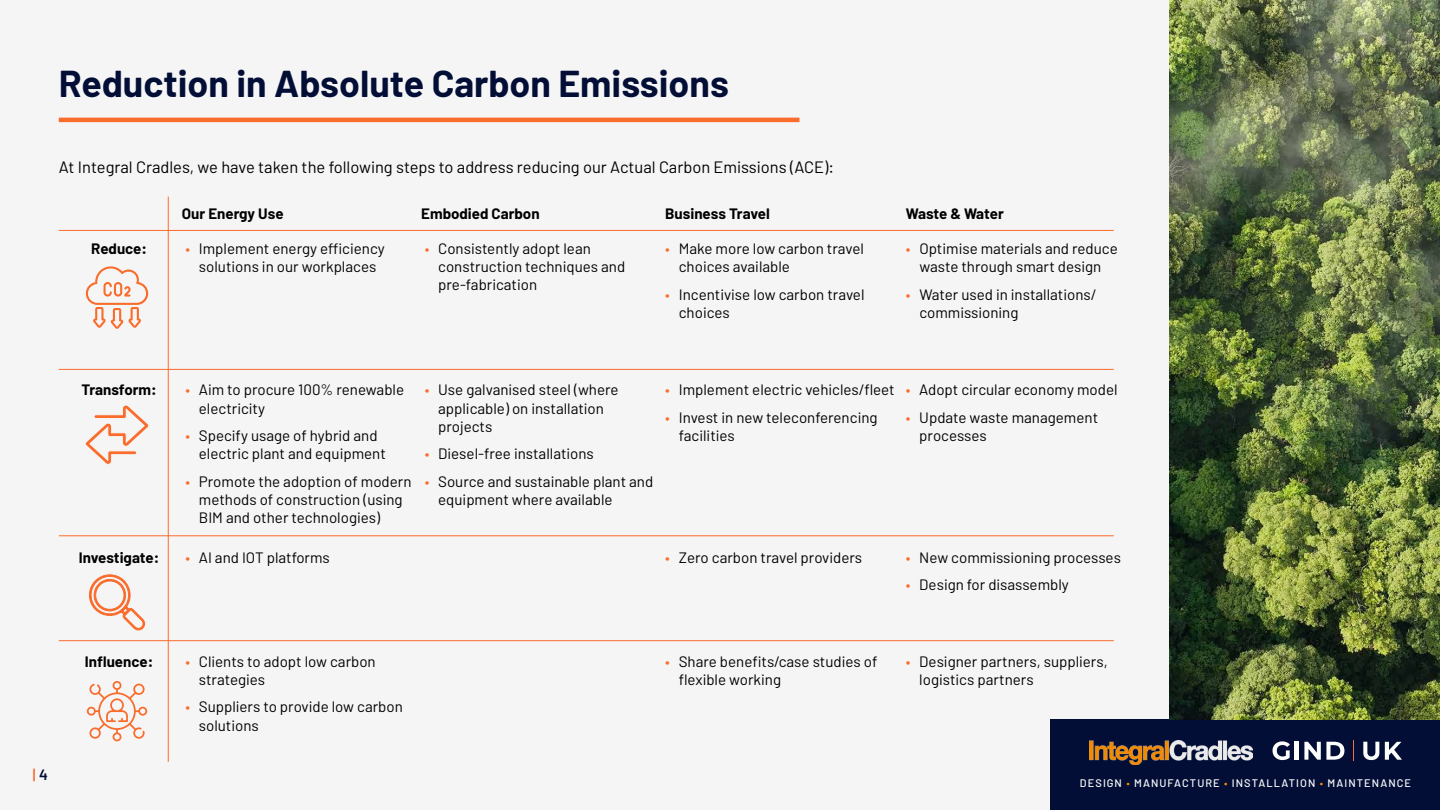
<style>
.page{position:relative;width:1440px;height:810px;background:#f5f5f5}
.page>*{position:absolute;margin:0;border:0;box-sizing:border-box;transform-origin:0 0}
.t1{font:700 37.5px "Barlow";color:#020e36}
.t2{font:16.5px "Barlow";color:#000}
.t3{font:15.15px/18.1px "Barlow";color:#000}
.t4{font:700 15.15px "Barlow";color:#000}
.t5{font:600 15px "Barlow";color:#fa6c2c}
.t6{font:500 10.95px "Barlow";letter-spacing:.1em;color:#fff}
.s1{color:#fa6c2c}
.s2{color:#020e36}
.s3{color:#f08b05}
</style>
<div class="page">
<div style="left:1051px;top:719px;width:389px;height:91px;background:#020e36"></div>
<img style="left:1089px;top:741px;width:164px;height:24px">
<svg style="left:1273px;top:741px;width:17px;height:19px"></svg>
<hr style="left:1295px;top:742px;width:4px;height:18px;background:#fff">
<svg style="left:1304px;top:742px;width:40px;height:18px"></svg>
<svg style="left:1363px;top:742px;width:16px;height:18px"></svg>
<svg style="left:1385px;top:742px;width:17px;height:18px"></svg>
<img style="left:1170px;top:0;width:270px;height:719px">
<hr style="left:59px;top:118px;width:741px;height:4px;background:#fa6c2c">
<svg style="left:85px;top:266px;width:63px;height:63px"></svg>
<svg style="left:85px;top:405px;width:64px;height:60px"></svg>
<svg style="left:89px;top:574px;width:56px;height:57px"></svg>
<svg style="left:87px;top:681px;width:60px;height:60px"></svg>
<hr style="left:59px;top:369px;width:1055px;height:1px;background:#fa6c2c">
<hr style="left:59px;top:535px;width:1055px;height:1px;background:#fa6c2c">
<hr style="left:59px;top:640px;width:1055px;height:1px;background:#fa6c2c">
<hr style="left:59px;top:230px;width:1055px;height:1px;background:#fa6c2c">
<hr style="left:168px;top:197px;width:1px;height:565px;background:#fa6c2c">
<h1 class="t1" style="left:59px;top:61px;width:672px">Reduction in Absolute Carbon Emissions</h1>
<p class="t2" style="left:59px;top:157px;width:777px">At Integral Cradles, we have taken the following steps to address reducing our Actual Carbon Emissions (ACE):</p>
<p class="t4" style="left:182px;top:204px;width:103px">Our Energy Use</p>
<p class="t4" style="left:421px;top:204px;width:120px">Embodied Carbon</p>
<p class="t4" style="left:665px;top:204px;width:106px">Business Travel</p>
<p class="t4" style="left:906px;top:204px;width:99px">Waste &amp; Water</p>
<p class="t4" style="left:91px;top:239px;width:57px">Reduce:</p>
<p class="t3" style="left:185px;top:239px;width:201px;text-align:center"><span class="s1">•</span> Implement energy efficiency solutions in our workplaces</p>
<p class="t3" style="left:438px;top:239px;width:189px;text-indent:-13px"><span class="s1">•</span> Consistently adopt lean construction techniques and pre-fabrication</p>
<p class="t3" style="left:679px;top:239px;width:187px;text-indent:-13px"><span class="s1">•</span> Make more low carbon travel choices available</p>
<p class="t3" style="left:906px;top:239px;width:213px;text-align:center"><span class="s1">•</span> Optimise materials and reduce waste through smart design</p>
<p class="t3" style="left:919px;top:285px;width:178px;text-indent:-13px"><span class="s1">•</span> Water used in installations/ commissioning</p>
<p class="t3" style="left:679px;top:285px;width:187px;text-indent:-13px"><span class="s1">•</span> Incentivise low carbon travel choices</p>
<p class="t5" style="left:33px;top:765px;width:17px">|<span class="s2">4</span></p>
<p class="t4" style="left:81px;top:381px;width:77px">Transform:</p>
<p class="t3" style="left:199px;top:381px;width:207px;text-indent:-13px"><span class="s1">•</span> Aim to procure 100% renewable electricity</p>
<p class="t3" style="left:199px;top:426px;width:189px;text-indent:-13px"><span class="s1">•</span> Specify usage of hybrid and electric plant and equipment</p>
<p class="t3" style="left:199px;top:472px;width:214px;text-indent:-13px"><span class="s1">•</span> Promote the adoption of modern methods of construction (using<br>BIM and other technologies)</p>
<p class="t3" style="left:438px;top:381px;width:182px;text-indent:-13px"><span class="s1">•</span> Use galvanised steel (where applicable) on installation projects</p>
<p class="t3" style="left:425px;top:444px;width:171px"><span class="s1">•</span> Diesel-free installations</p>
<p class="t3" style="left:438px;top:472px;width:217px;text-indent:-13px"><span class="s1">•</span> Source and sustainable plant and equipment where available</p>
<p class="t3" style="left:665px;top:381px;width:231px"><span class="s1">•</span> Implement electric vehicles/fleet</p>
<p class="t3" style="left:679px;top:408px;width:200px;text-indent:-13px"><span class="s1">•</span> Invest in new teleconferencing facilities</p>
<p class="t3" style="left:906px;top:381px;width:213px"><span class="s1">•</span> Adopt circular economy model</p>
<p class="t3" style="left:919px;top:408px;width:180px;text-indent:-13px"><span class="s1">•</span> Update waste management processes</p>
<p class="t4" style="left:79px;top:548px;width:82px">Investigate:</p>
<p class="t3" style="left:185px;top:548px;width:146px"><span class="s1">•</span> AI and IOT platforms</p>
<p class="t3" style="left:665px;top:548px;width:198px"><span class="s1">•</span> Zero carbon travel providers</p>
<p class="t3" style="left:906px;top:548px;width:217px"><span class="s1">•</span> New commissioning processes</p>
<p class="t3" style="left:906px;top:576px;width:165px"><span class="s1">•</span> Design for disassembly</p>
<p class="t4" style="left:85px;top:652px;width:70px">Influence:</p>
<p class="t3" style="left:199px;top:652px;width:178px;text-indent:-13px"><span class="s1">•</span> Clients to adopt low carbon strategies</p>
<p class="t3" style="left:199px;top:697px;width:206px;text-indent:-13px"><span class="s1">•</span> Suppliers to provide low carbon solutions</p>
<p class="t3" style="left:679px;top:652px;width:200px;text-indent:-13px"><span class="s1">•</span> Share benefits/case studies of flexible working</p>
<p class="t3" style="left:919px;top:652px;width:190px;text-indent:-13px"><span class="s1">•</span> Designer partners, suppliers, logistics partners</p>
<p class="t6" style="left:1080px;top:776px;width:333px">DESIGN <span class="s3">•</span> MANUFACTURE <span class="s3">•</span> INSTALLATION <span class="s3">•</span> MAINTENANCE</p>
</div>
